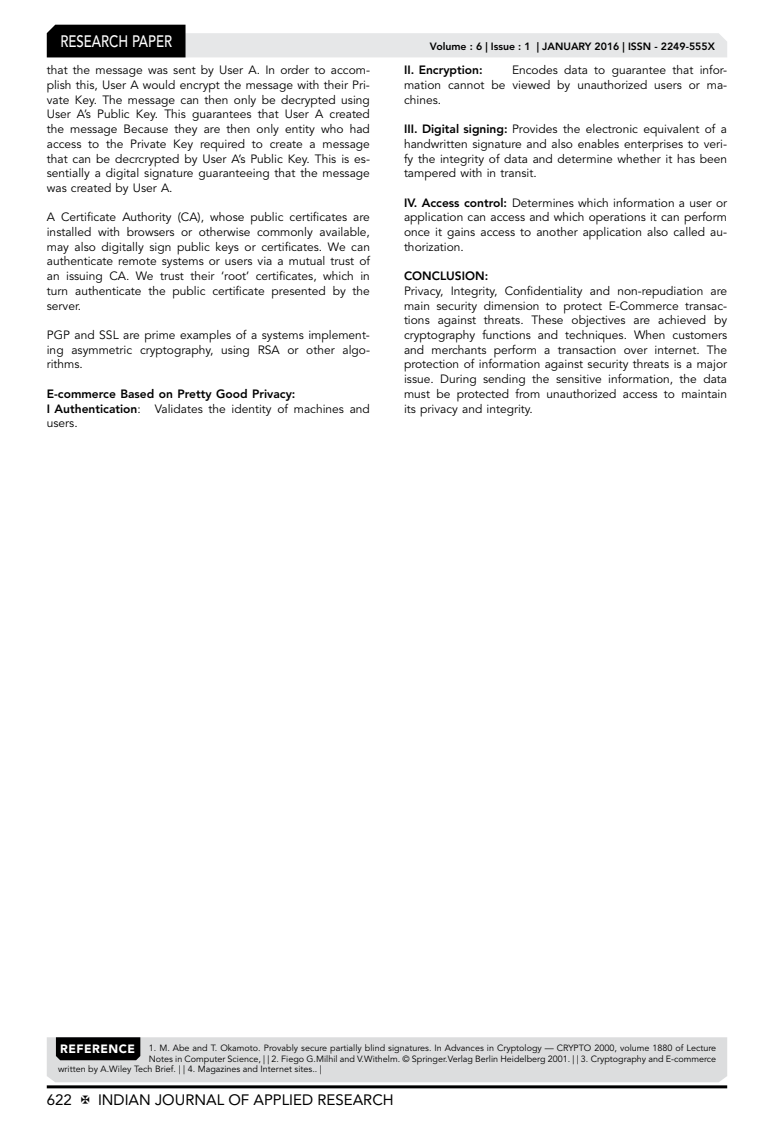
<style>
.page{position:relative;width:774px;height:1136px;background:#fff}
.page>*{position:absolute;margin:0;border:0;box-sizing:border-box;transform-origin:0 0}
.t1{font:500 16.5px "Avenir LT Std";color:#fff;scale:.8 1}
.t2{font:15px "Avenir LT Std";color:#000}
.t3{font:12px/14.7px "Avenir LT Std";color:#000;text-align:justify}
.t4{font:800 12px/14.7px "Avenir LT Std";color:#000}
.t5{font:800 10.5px "Avenir LT Std";color:#000}
.t6{font:9px "Avenir LT Std";color:#000}
.s1{font-weight:400}
.s2{font-weight:800}
.s3{font-weight:900;font-size:12px;color:#fff}
</style>
<div class="page">
<hr style="left:47px;top:1085px;width:680px;height:3px;background:#000">
<svg style="left:47px;top:25px;width:680px;height:32px"></svg>
<svg style="left:47px;top:1037px;width:680px;height:45px;background:#cecfd0"></svg>
<h1 class="t1" style="left:60px;top:32px;width:139px">RESEARCH PAPER</h1>
<p class="t3" style="left:47px;top:63px;width:325px">that the message was sent by User A. In order to accom&shy;plish this, User A would encrypt the message with their Pri&shy;vate Key. The message can then only be decrypted using User A’s Public Key. This guarantees that User A created the message Because they are then only entity who had access to the Private Key required to create a message that can be decrcrypted by User A’s Public Key. This is es&shy;sentially a digital signature guaranteeing that the message was created by User A.</p>
<p class="t3" style="left:47px;top:210px;width:325px">A Certificate Authority (CA), whose public certificates are installed with browsers or otherwise commonly available, may also digitally sign public keys or certificates. We can authenticate remote systems or users via a mutual trust of an issuing CA. We trust their ‘root’ certificates, which in turn authenticate the public certificate presented by the server.</p>
<p class="t3" style="left:47px;top:328px;width:325px">PGP and SSL are prime examples of a systems implement&shy;ing asymmetric cryptography, using RSA or other algo&shy;rithms.</p>
<p class="t4" style="left:47px;top:386px;width:325px">E-commerce Based on Pretty Good Privacy:<br>I Authentication<span class="s1">: Validates the identity of machines and users.</span></p>
<p class="t5" style="left:430px;top:41px;width:286px">Volume : 6 | Issue : 1 | JANUARY 2016 | ISSN - 2249-555X</p>
<p class="t3" style="left:404px;top:63px;width:325px;text-indent:108px">Encodes data to guarantee that infor&shy;mation cannot be viewed by unauthorized users or ma&shy;chines.</p>
<p class="t3" style="left:404px;top:122px;width:325px"><span class="s2">III. Digital signing:</span> Provides the electronic equivalent of a handwritten signature and also enables enterprises to veri&shy;fy the integrity of data and determine whether it has been tampered with in transit.</p>
<p class="t3" style="left:404px;top:195px;width:325px"><span class="s2">IV. Access control:</span> Determines which information a user or application can access and which operations it can perform once it gains access to another application also called au&shy;thorization.</p>
<p class="t4" style="left:404px;top:269px;width:86px">CONCLUSION:</p>
<p class="t3" style="left:404px;top:284px;width:325px">Privacy, Integrity, Confidentiality and non-repudiation are main security dimension to protect E-Commerce transac&shy;tions against threats. These objectives are achieved by cryptography functions and techniques. When customers and merchants perform a transaction over internet. The protection of information against security threats is a major issue. During sending the sensitive information, the data must be protected from unauthorized access to maintain its privacy and integrity.</p>
<p class="t4" style="left:404px;top:63px;width:80px">II. Encryption:</p>
<p class="t6" style="left:60px;top:1042px;width:657px"><span class="s3">REFERENCE</span> 1. M. Abe and T. Okamoto. Provably secure partially blind signatures. In Advances in Cryptology — CRYPTO 2000, volume 1880 of Lecture</p>
<p class="t6" style="left:149px;top:1053px;width:569px">Notes in Computer Science, | | 2. Fiego G.Milhil and V.Withelm. © Springer.Verlag Berlin Heidelberg 2001. | | 3. Cryptography and E-commerce</p>
<p class="t6" style="left:58px;top:1063px;width:265px">written by A.Wiley Tech Brief. | | 4. Magazines and Internet sites.. |</p>
<p class="t2" style="left:47px;top:1090px;width:27px">622</p>
<p class="t2" style="left:98px;top:1090px;width:297px">INDIAN JOURNAL OF APPLIED RESEARCH</p>
</div>
